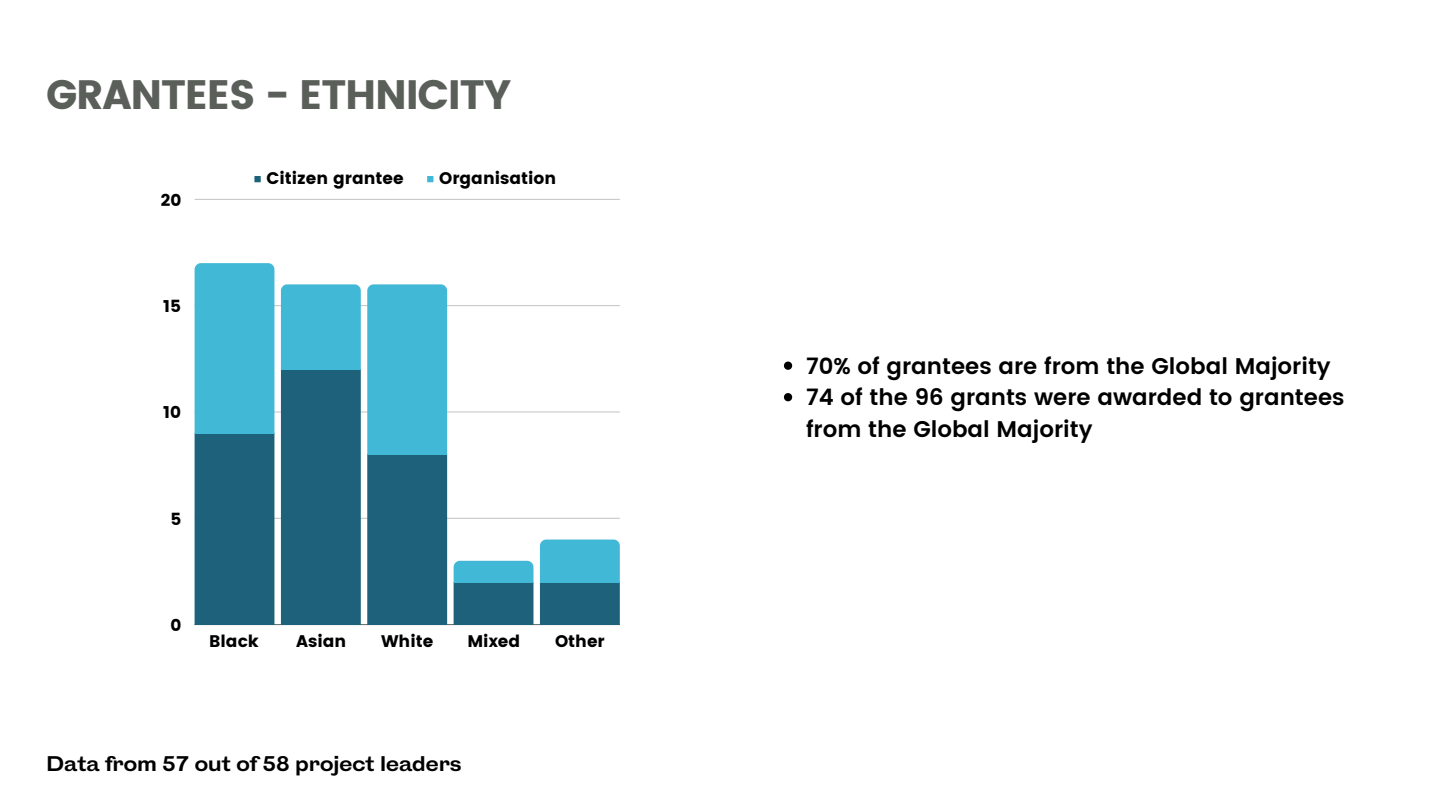
<style>
.page{position:relative;width:1440px;height:810px;background:#fff}
.page>*{position:absolute;margin:0;border:0;box-sizing:border-box;transform-origin:0 0}
.t1{font:41px "Poppins";letter-spacing:-.03em;color:#5a5f5a}
.t2{font:600 22.7px/31.5px "Poppins";color:#000}
.t3{font:700 20px "HK Gothic";color:#000}
.t4{font:16.8px "Poppins";color:#000}
</style>
<div class="page">
<svg style="left:254px;top:176px;width:7px;height:6px"></svg>
<svg style="left:427px;top:176px;width:6px;height:6px"></svg>
<hr style="left:195px;top:518px;width:425px;height:1px;background:#000">
<hr style="left:195px;top:412px;width:425px;height:1px;background:#000">
<hr style="left:195px;top:305px;width:425px;height:1px;background:#000">
<hr style="left:195px;top:199px;width:425px;height:1px;background:#000">
<hr style="left:195px;top:624px;width:425px;height:1px;background:#000">
<svg style="left:195px;top:263px;width:79px;height:362px;background:#2e8aa5"></svg>
<svg style="left:281px;top:284px;width:80px;height:341px;background:#267791"></svg>
<svg style="left:367px;top:284px;width:80px;height:341px;background:#308da8"></svg>
<svg style="left:454px;top:561px;width:79px;height:64px;background:#297f99"></svg>
<svg style="left:540px;top:540px;width:80px;height:85px;background:#2f8da8"></svg>
<svg style="left:784px;top:362px;width:8px;height:8px"></svg>
<svg style="left:784px;top:393px;width:8px;height:8px"></svg>
<p class="t1" style="left:46px;top:71px;width:467px">GRANTEES - ETHNICITY</p>
<p class="t4" style="left:161px;top:190px;width:22px">20</p>
<p class="t4" style="left:163px;top:296px;width:19px">15</p>
<p class="t4" style="left:163px;top:403px;width:20px">10</p>
<p class="t4" style="left:170px;top:509px;width:12px">5</p>
<p class="t4" style="left:267px;top:168px;width:139px">Citizen grantee</p>
<p class="t4" style="left:439px;top:168px;width:119px">Organisation</p>
<p class="t4" style="left:170px;top:615px;width:12px">0</p>
<p class="t4" style="left:209px;top:631px;width:51px">Black</p>
<p class="t4" style="left:296px;top:632px;width:52px">Asian</p>
<p class="t4" style="left:381px;top:632px;width:54px">White</p>
<p class="t4" style="left:467px;top:632px;width:54px">Mixed</p>
<p class="t4" style="left:555px;top:631px;width:51px">Other</p>
<p class="t3" style="left:46px;top:753px;width:417px">Data from 57 out of 58 project leaders</p>
<p class="t2" style="left:806px;top:350px;width:526px">70% of grantees are from the Global Majority</p>
<p class="t2" style="left:806px;top:381px;width:540px">74 of the 96 grants were awarded to grantees from the Global Majority</p>
</div>
